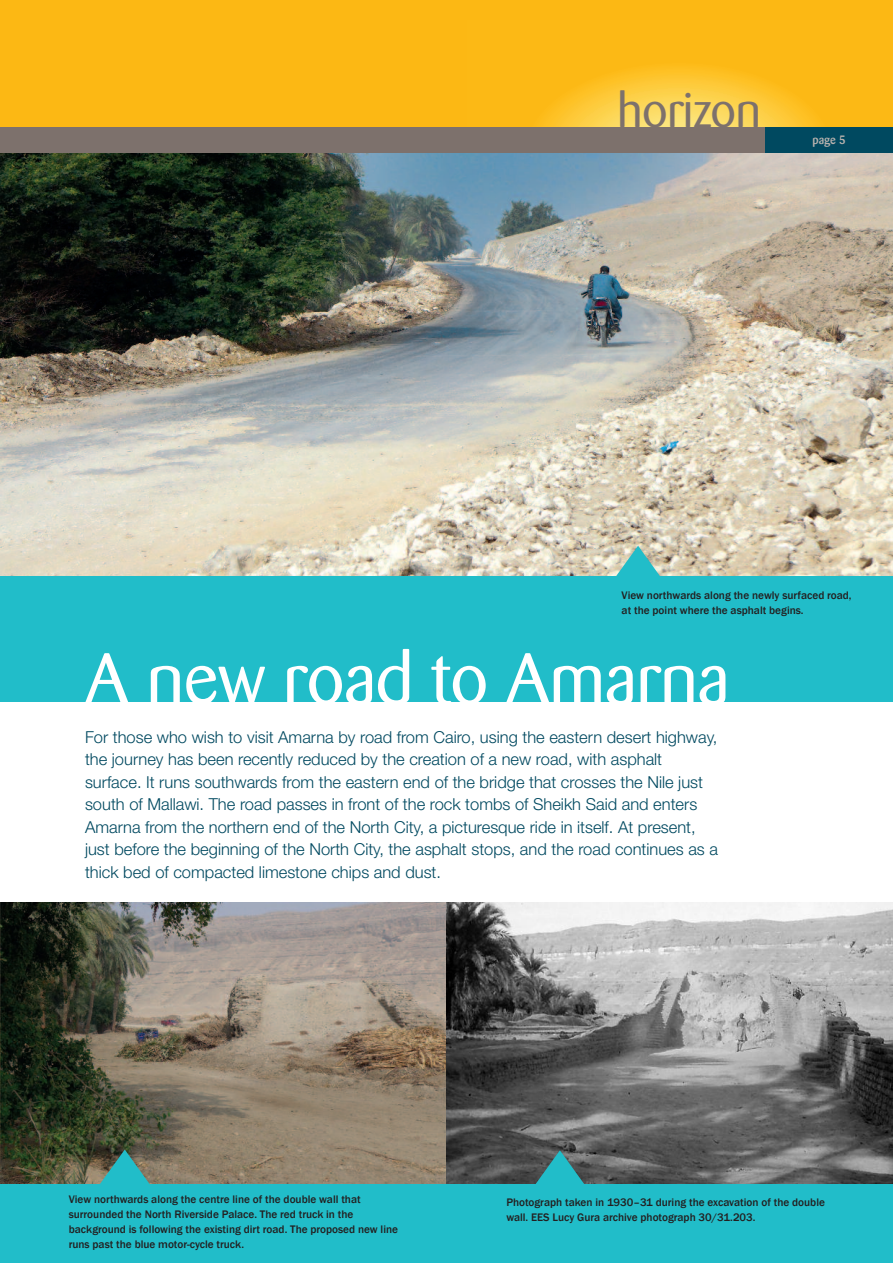
<style>
.page{position:relative;width:893px;height:1263px;background:#fff}
.page>*{position:absolute;margin:0;border:0;box-sizing:border-box;transform-origin:0 0}
.t1{font:72px "Barmeno BQ";color:#fff}
.t2{font:48px "Barmeno BQ";color:#7d716c}
.t3{font:300 16.5px/22.5px "Helvetica Neue LT Std";color:#004960}
.t4{font:500 12px "Barmeno BQ";color:#b8b2ae}
.t5{font:500 11.25px/15px "Franklin Gothic";color:#231f20}
</style>
<div class="page">
<img style="left:0;top:153px;width:893px;height:424px">
<div style="left:0;top:0;width:893px;height:128px;background:#fcb814"></div>
<svg style="left:468px;top:67px;width:425px;height:61px"></svg>
<div style="left:0;top:128px;width:893px;height:25px;background:#7d716c"></div>
<div style="left:765px;top:128px;width:128px;height:25px;background:#004960"></div>
<div style="left:0;top:577px;width:893px;height:125px;background:#21bdc9"></div>
<img style="left:0;top:903px;width:893px;height:281px">
<div style="left:0;top:1184px;width:893px;height:79px;background:#21bdc9"></div>
<svg style="left:609px;top:546px;width:58px;height:31px"></svg>
<svg style="left:531px;top:1150px;width:58px;height:34px"></svg>
<svg style="left:96px;top:1149px;width:58px;height:35px"></svg>
<h2 class="t2" style="left:617px;top:91px;width:145px">horizon</h2>
<p class="t4" style="left:813px;top:134px;width:35px">page 5</p>
<p class="t5" style="left:622px;top:587px;width:232px">View northwards along the newly surfaced road, at the point where the asphalt begins.</p>
<h1 class="t1" style="left:85px;top:649px;width:646px">A new road to Amarna</h1>
<p class="t3" style="left:85px;top:727px;width:634px">For those who wish to visit Amarna by road from Cairo, using the eastern desert highway, the journey has been recently reduced by the creation of a new road, with asphalt surface. It runs southwards from the eastern end of the bridge that crosses the Nile just south of Mallawi. The road passes in front of the rock tombs of Sheikh Said and enters Amarna from the northern end of the North City, a picturesque ride in itself. At present, just before the beginning of the North City, the asphalt stops, and the road continues as a thick bed of compacted limestone chips and dust.</p>
<p class="t5" style="left:69px;top:1192px;width:331px">View northwards along the centre line of the double wall that surrounded the North Riverside Palace. The red truck in the background is following the existing dirt road. The proposed new line runs past the blue motor-cycle truck.</p>
<p class="t5" style="left:506px;top:1194px;width:320px">Photograph taken in 1930–31 during the excavation of the double wall. EES Lucy Gura archive photograph 30/31.203.</p>
</div>
